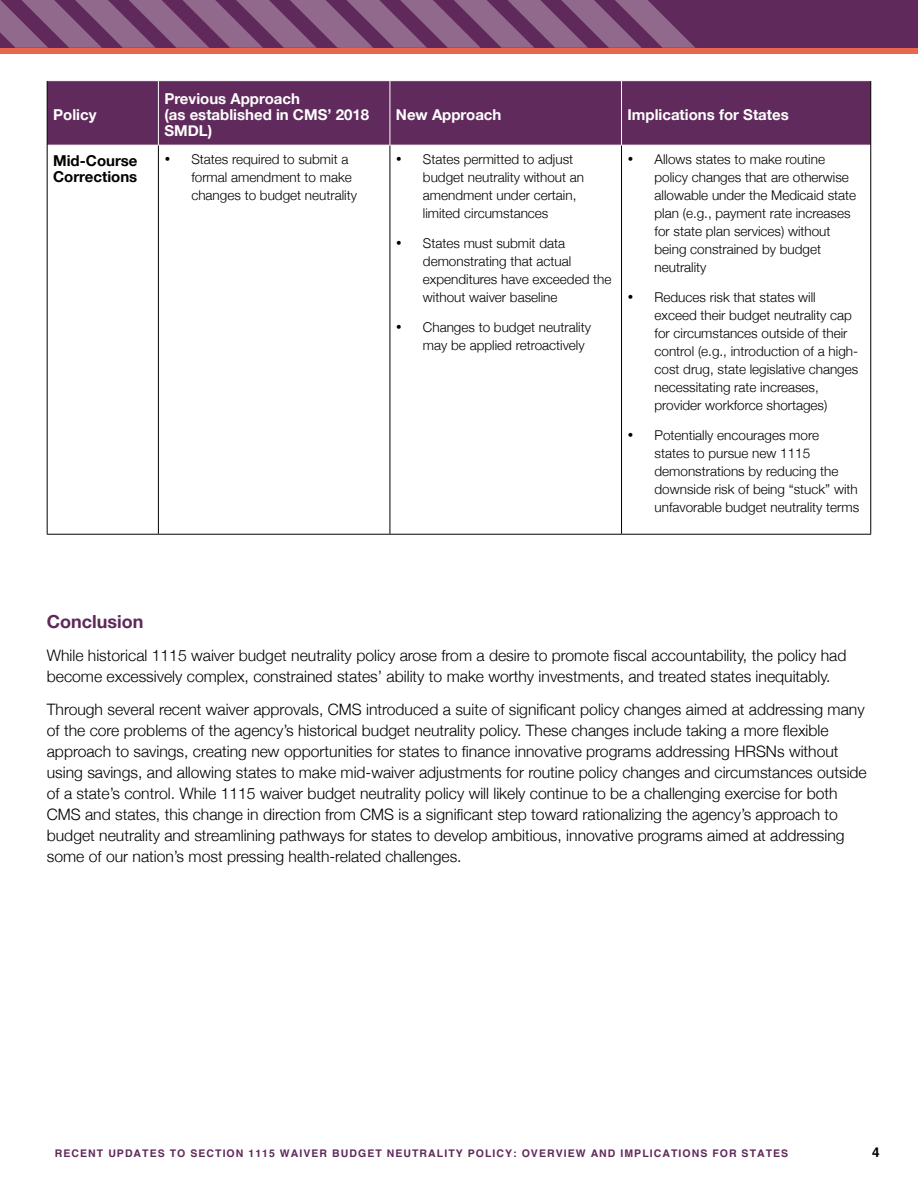
<style>
.page{position:relative;width:918px;height:1188px;background:#fff}
.page>*{position:absolute;margin:0;border:0;box-sizing:border-box;transform-origin:0 0}
.t1{font:700 18px "Helvetica Neue";color:#5e2958}
.t2{font:300 15.75px/21px "Helvetica Neue";color:#000}
.t3{font:700 15px/16.2px "Helvetica Neue";color:#fff}
.t4{font:700 15px/16.2px "Helvetica Neue";color:#000}
.t5{font:300 13.5px/18px "Helvetica Neue";color:#000}
.t6{font:700 13.5px "Helvetica";color:#000}
.t7{font:700 10.5px "Helvetica";letter-spacing:.1em;color:#60295b}
</style>
<div class="page">
<div style="left:0;top:0;width:918px;height:49px;background:#60295b"></div>
<div style="left:0;top:48px;width:918px;height:5px;background:#e9674f"></div>
<svg style="left:0;top:0;width:695px;height:48px"></svg>
<div style="left:48px;top:81px;width:822px;height:64px;background:#612a5c"></div>
<hr style="left:158px;top:81px;width:1px;height:64px;background:#fff">
<hr style="left:390px;top:81px;width:1px;height:64px;background:#fff">
<hr style="left:621px;top:81px;width:1px;height:64px;background:#fff">
<hr style="left:47px;top:81px;width:1px;height:64px;background:#000">
<hr style="left:870px;top:81px;width:1px;height:64px;background:#000">
<hr style="left:47px;top:145px;width:1px;height:389px;background:#000">
<hr style="left:158px;top:146px;width:1px;height:388px;background:#000">
<hr style="left:390px;top:146px;width:1px;height:388px;background:#000">
<hr style="left:621px;top:146px;width:1px;height:388px;background:#000">
<hr style="left:870px;top:145px;width:1px;height:389px;background:#000">
<hr style="left:47px;top:534px;width:111px;height:1px;background:#000">
<hr style="left:158px;top:534px;width:232px;height:1px;background:#000">
<hr style="left:390px;top:534px;width:232px;height:1px;background:#000">
<hr style="left:622px;top:534px;width:249px;height:1px;background:#000">
<p class="t3" style="left:53px;top:107px;width:45px">Policy</p>
<p class="t3" style="left:164px;top:91px;width:206px">Previous Approach<br>(as established in CMS’ 2018<br>SMDL)</p>
<p class="t3" style="left:396px;top:107px;width:107px">New Approach</p>
<p class="t3" style="left:628px;top:107px;width:163px">Implications for States</p>
<p class="t4" style="left:53px;top:153px;width:86px">Mid-Course<br>Corrections</p>
<p class="t5" style="left:191px;top:149px;width:167px;text-indent:-27px">• States required to submit a formal amendment to make changes to budget neutrality</p>
<p class="t5" style="left:423px;top:149px;width:163px;text-indent:-27px">• States permitted to adjust budget neutrality without an amendment under certain, limited circumstances</p>
<p class="t5" style="left:423px;top:233px;width:190px;text-indent:-27px">• States must submit data demonstrating that actual expenditures have exceeded the without waiver baseline</p>
<p class="t5" style="left:423px;top:317px;width:170px;text-indent:-27px">• Changes to budget neutrality may be applied retroactively</p>
<p class="t5" style="left:655px;top:149px;width:203px;text-indent:-27px">• Allows states to make routine policy changes that are otherwise allowable under the Medicaid state plan (e.g., payment rate increases for state plan services) without being constrained by budget neutrality</p>
<p class="t5" style="left:655px;top:287px;width:205px;text-indent:-27px">• Reduces risk that states will exceed their budget neutrality cap for circumstances outside of their control (e.g., introduction of a high&shy;cost drug, state legislative changes necessitating rate increases, provider workforce shortages)</p>
<p class="t5" style="left:655px;top:425px;width:206px;text-indent:-27px">• Potentially encourages more<br>states to pursue new 1115 demonstrations by reducing the downside risk of being “stuck” with unfavorable budget neutrality terms</p>
<p class="t1" style="left:47px;top:607px;width:98px">Conclusion</p>
<p class="t2" style="left:47px;top:643px;width:801px">While historical 1115 waiver budget neutrality policy arose from a desire to promote fiscal accountability, the policy had become excessively complex, constrained states’ ability to make worthy investments, and treated states inequitably.</p>
<p class="t2" style="left:47px;top:697px;width:822px">Through several recent waiver approvals, CMS introduced a suite of significant policy changes aimed at addressing many of the core problems of the agency’s historical budget neutrality policy. These changes include taking a more flexible approach to savings, creating new opportunities for states to finance innovative programs addressing HRSNs without using savings, and allowing states to make mid-waiver adjustments for routine policy changes and circumstances outside of a state’s control. While 1115 waiver budget neutrality policy will likely continue to be a challenging exercise for both CMS and states, this change in direction from CMS is a significant step toward rationalizing the agency’s approach to budget neutrality and streamlining pathways for states to develop ambitious, innovative programs aimed at addressing some of our nation’s most pressing health-related challenges.</p>
<p class="t7" style="left:55px;top:1147px;width:735px">RECENT UPDATES TO SECTION 1115 WAIVER BUDGET NEUTRALITY POLICY: OVERVIEW AND IMPLICATIONS FOR STATES</p>
<p class="t6" style="left:872px;top:1144px;width:9px">4</p>
</div>
